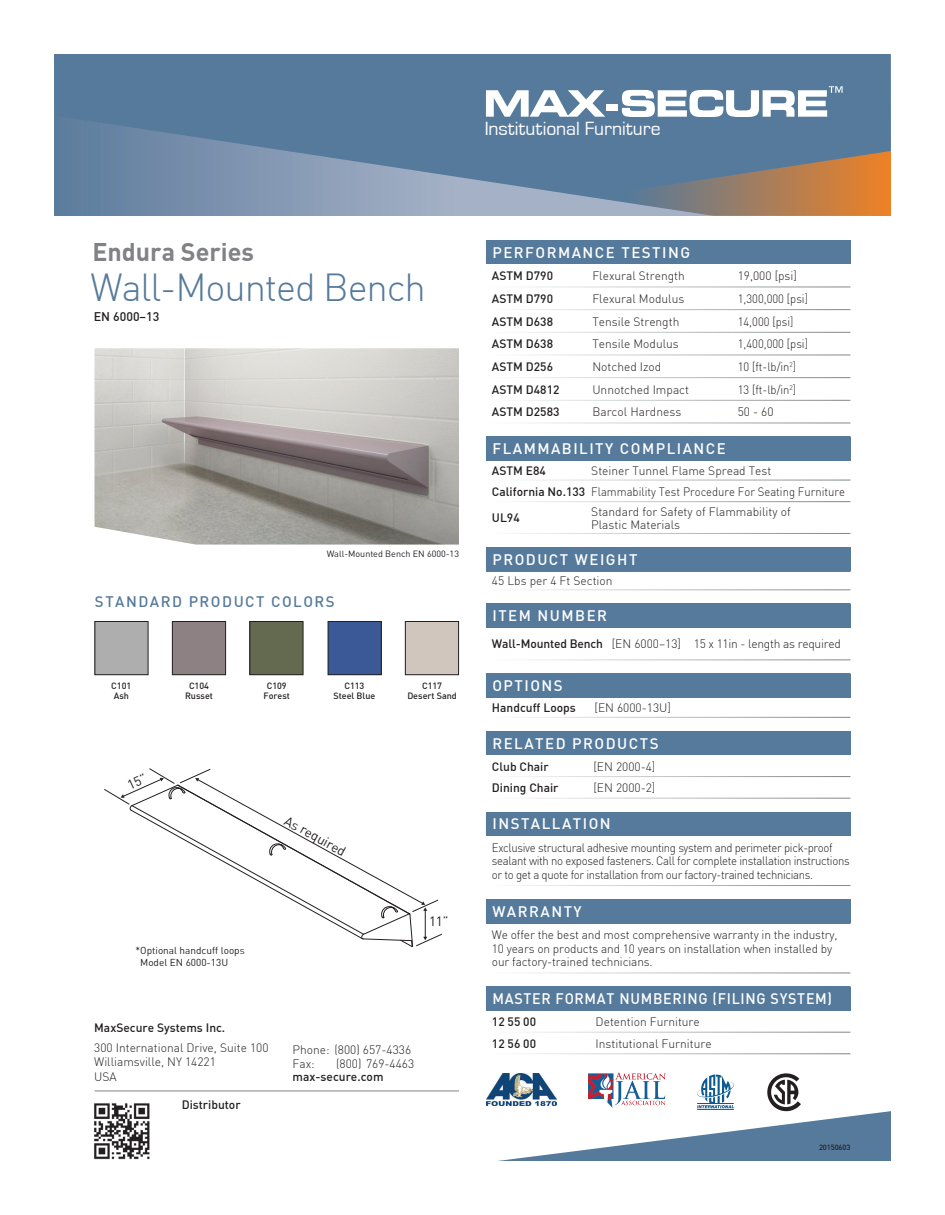
<style>
.page{position:relative;width:945px;height:1215px;background:#fff}
.page>*{position:absolute;margin:0;border:0;box-sizing:border-box;transform-origin:0 0}
.t1{font:300 38.25px "DIN";letter-spacing:-.03em;color:#567a9b}
.t2{font:25.05px "DIN Bold";color:#808285}
.t3{font:19.65px "Eurostile";letter-spacing:.005em;color:#fff}
.t4{font:500 15px "DIN";letter-spacing:.1em;color:#fff}
.t5{font:500 15px "DIN";letter-spacing:.05em;color:#fff;scale:.95 1}
.t6{font:500 15px "DIN";letter-spacing:.1em;color:#567a9b}
.t7{font:13.35px "DIN";color:#231f20}
.t8{font:500 12.3px "DIN";color:#231f20}
.t9{font:300 12px/14.4px "DIN";color:#231f20}
.t10{font:300 12px/13.5px "DIN";letter-spacing:-.03em;color:#231f20;scale:.95 1}
.t11{font:500 12px "DIN";color:#231f20}
.t12{font:300 12px "DIN";color:#231f20;scale:.94 1}
.t13{font:300 12px "DIN";letter-spacing:-.02em;color:#231f20}
.t14{font:10.05px/12px "DIN";color:#231f20}
.t15{font:500 9px/10.5px "DIN";color:#231f20;text-align:center}
.t16{font:9px "DIN";color:#231f20}
.t17{font:500 7.5px "DIN";letter-spacing:-.01em;color:#231f20}
.s1{font-weight:500}
</style>
<div class="page">
<hr style="left:94px;top:1091px;width:365px;height:1px;background:#808285">
<img style="left:94px;top:1103px;width:56px;height:57px">
<img style="left:94px;top:348px;width:365px;height:197px">
<img style="left:486px;top:1082px;width:11px;height:24px">
<div style="left:172px;top:621px;width:54px;height:54px;background:#8e8183"></div>
<div style="left:172px;top:621px;width:54px;height:54px;border:1px solid #231f20"></div>
<div style="left:95px;top:621px;width:53px;height:54px;background:#aeaeaf"></div>
<div style="left:94px;top:621px;width:54px;height:54px;border:1px solid #231f20"></div>
<div style="left:250px;top:621px;width:53px;height:54px;background:#646a50"></div>
<div style="left:249px;top:621px;width:54px;height:54px;border:1px solid #231f20"></div>
<div style="left:405px;top:621px;width:54px;height:54px;background:#d0c6be"></div>
<div style="left:405px;top:621px;width:54px;height:54px;border:1px solid #231f20"></div>
<div style="left:328px;top:621px;width:53px;height:54px;background:#3b5997"></div>
<div style="left:328px;top:621px;width:54px;height:54px;border:1px solid #231f20"></div>
<div style="left:486px;top:241px;width:364px;height:23px;background:#567a9b"></div>
<div style="left:486px;top:437px;width:364px;height:24px;background:#567a9b"></div>
<div style="left:486px;top:547px;width:364px;height:24px;background:#567a9b"></div>
<div style="left:486px;top:604px;width:364px;height:23px;background:#567a9b"></div>
<div style="left:486px;top:674px;width:364px;height:24px;background:#567a9b"></div>
<div style="left:486px;top:731px;width:364px;height:24px;background:#567a9b"></div>
<div style="left:486px;top:812px;width:364px;height:24px;background:#567a9b"></div>
<div style="left:486px;top:899px;width:364px;height:24px;background:#567a9b"></div>
<div style="left:486px;top:987px;width:364px;height:24px;background:#567a9b"></div>
<div style="left:54px;top:54px;width:837px;height:162px;background:#567a9b"></div>
<svg style="left:714px;top:151px;width:177px;height:65px"></svg>
<svg style="left:79px;top:120px;width:635px;height:96px"></svg>
<svg style="left:486px;top:90px;width:119px;height:27px"></svg>
<div style="left:606px;top:104px;width:12px;height:7px;background:#fff"></div>
<svg style="left:622px;top:86px;width:221px;height:31px"></svg>
<svg style="left:497px;top:1073px;width:394px;height:88px"></svg>
<svg style="left:104px;top:768px;width:338px;height:179px"></svg>
<h3 class="t3" style="left:485px;top:118px;width:178px">Institutional Furniture</h3>
<h2 class="t2" style="left:92px;top:235px;width:163px">Endura Series</h2>
<h1 class="t1" style="left:91px;top:264px;width:337px">Wall-Mounted Bench</h1>
<p class="t8" style="left:94px;top:309px;width:67px">EN 6000–13</p>
<p class="t16" style="left:327px;top:548px;width:134px">Wall-Mounted Bench EN 6000-13</p>
<p class="t6" style="left:95px;top:592px;width:11px">STA</p>
<p class="t6" style="left:126px;top:592px;width:24px">NDARD</p>
<p class="t6" style="left:189px;top:592px;width:23px">PRODUCT</p>
<p class="t6" style="left:271px;top:592px;width:65px">Colors</p>
<p class="t15" style="left:334px;top:680px;width:43px">C113<br>Steel B lue</p>
<p class="t15" style="left:111px;top:680px;width:22px;text-align:left">C101<br>Ash</p>
<p class="t15" style="left:263px;top:680px;width:28px">C109<br>Forest</p>
<p class="t15" style="left:407px;top:680px;width:51px">C117<br>Desert Sand</p>
<p class="t15" style="left:185px;top:680px;width:29px">C104<br>Russet</p>
<p class="t7" style="left:290px;top:812px;width:69px;rotate:29deg">As required</p>
<p class="t14" style="left:140px;top:944px;width:106px;text-indent:-5px">*Optional handcuff loops<br>Model EN 6000-13U</p>
<p class="t7" style="left:429px;top:913px;width:21px">11”</p>
<p class="t11" style="left:94px;top:1020px;width:133px">MaxSecure Systems Inc.</p>
<p class="t9" style="left:94px;top:1040px;width:176px">300 International Drive, Suite 100<br>Williamsville, NY 14221<br>USA</p>
<p class="t9" style="left:293px;top:1042px;width:120px">Phone: (800) 657-4336<br>Fax:</p>
<p class="t9" style="left:336px;top:1057px;width:80px">(800) 769-4463</p>
<p class="t11" style="left:293px;top:1069px;width:92px">max-secure.com</p>
<p class="t11" style="left:182px;top:1097px;width:60px">Distributor</p>
<p class="t4" style="left:492px;top:243px;width:199px">performance testing</p>
<p class="t11" style="left:492px;top:268px;width:63px">ASTM D790</p>
<p class="t9" style="left:592px;top:269px;width:94px">Flexural Strength</p>
<p class="t9" style="left:738px;top:269px;width:61px">19,000 [psi]</p>
<p class="t11" style="left:492px;top:291px;width:63px">ASTM D790</p>
<p class="t9" style="left:592px;top:291px;width:93px">Flexural Modulus</p>
<p class="t12" style="left:738px;top:291px;width:76px">1,300,000 [psi]</p>
<p class="t11" style="left:492px;top:314px;width:63px">ASTM D638</p>
<p class="t9" style="left:592px;top:314px;width:89px">Tensile Strength</p>
<p class="t12" style="left:738px;top:314px;width:61px">14,000 [psi]</p>
<p class="t11" style="left:492px;top:336px;width:63px">ASTM D638</p>
<p class="t9" style="left:592px;top:337px;width:88px">Tensile Modulus</p>
<p class="t12" style="left:738px;top:337px;width:76px">1,400,000 [psi]</p>
<p class="t11" style="left:492px;top:359px;width:63px">ASTM D256</p>
<p class="t9" style="left:592px;top:359px;width:71px">Notched Izod</p>
<p class="t12" style="left:738px;top:359px;width:64px">10 [ft-lb/in<sup>2</sup>]</p>
<p class="t11" style="left:492px;top:382px;width:69px">ASTM D4812</p>
<p class="t9" style="left:592px;top:382px;width:98px">Unnotched Impact</p>
<p class="t12" style="left:738px;top:382px;width:64px">13 [ft-lb/in<sup>2</sup>]</p>
<p class="t11" style="left:492px;top:404px;width:69px">ASTM D2583</p>
<p class="t9" style="left:592px;top:405px;width:90px">Barcol Hardness</p>
<p class="t9" style="left:738px;top:405px;width:37px">50 - 60</p>
<p class="t4" style="left:492px;top:439px;width:184px">Flammability CO MPLIA</p>
<p class="t4" style="left:694px;top:439px;width:34px">NCE</p>
<p class="t11" style="left:492px;top:463px;width:55px">ASTM E84</p>
<p class="t9" style="left:492px;top:460px;width:354px;line-height:20.5px;text-indent:99px">Steiner Tunnel Flame Spread Test<br><span class="s1">California No.133</span> Flammability Test Procedure For Seating Furniture</p>
<p class="t11" style="left:492px;top:510px;width:29px">UL94</p>
<p class="t9" style="left:591px;top:504px;width:201px;line-height:13.5px">Standard for Safety of Flammability of<br>Plastic Materials</p>
<p class="t4" style="left:492px;top:550px;width:147px">Product Weight</p>
<p class="t9" style="left:492px;top:573px;width:122px">45 Lbs per 4 Ft Section</p>
<p class="t4" style="left:492px;top:606px;width:114px">ITEM NUMBER</p>
<p class="t13" style="left:492px;top:637px;width:351px"><span class="s1">Wall-Mounted Bench</span> [EN 6000–13] 15 x 11in - length as required</p>
<p class="t4" style="left:492px;top:676px;width:72px">Options</p>
<p class="t11" style="left:492px;top:700px;width:85px">Handcuff Loops</p>
<p class="t9" style="left:595px;top:701px;width:78px">[EN 6000-13U]</p>
<p class="t4" style="left:492px;top:734px;width:168px">Related Products</p>
<p class="t11" style="left:492px;top:759px;width:58px">Club Chair</p>
<p class="t9" style="left:593px;top:759px;width:64px">[EN 2000-4]</p>
<p class="t11" style="left:492px;top:780px;width:68px">Dining Chair</p>
<p class="t9" style="left:593px;top:781px;width:64px">[EN 2000-2]</p>
<p class="t4" style="left:492px;top:814px;width:29px">INSTALLATIO</p>
<p class="t4" style="left:600px;top:814px;width:12px">N</p>
<p class="t10" style="left:492px;top:841px;width:378px">Exclusive structural adhesive mounting system and perimeter pick-proof sealant with no exposed fasteners. Call for complete installation instructions or to get a quote for installation from our factory-trained technicians.</p>
<p class="t4" style="left:492px;top:902px;width:91px">Warranty</p>
<p class="t9" style="left:492px;top:928px;width:347px;line-height:13.5px">We offer the best and most comprehensive warranty in the industry,<br>10 years on products and 10 years on installation when installed by our factory-trained technicians.</p>
<p class="t5" style="left:492px;top:989px;width:359px">Master Format Num bering (Filing System)</p>
<p class="t11" style="left:492px;top:1014px;width:46px">12 55 00</p>
<p class="t9" style="left:596px;top:1015px;width:106px">Detention Furniture</p>
<p class="t11" style="left:492px;top:1036px;width:46px">12 56 00</p>
<p class="t9" style="left:596px;top:1036px;width:117px">Institutional Furniture</p>
<p class="t17" style="left:819px;top:1142px;width:33px">20150603</p>
</div>
